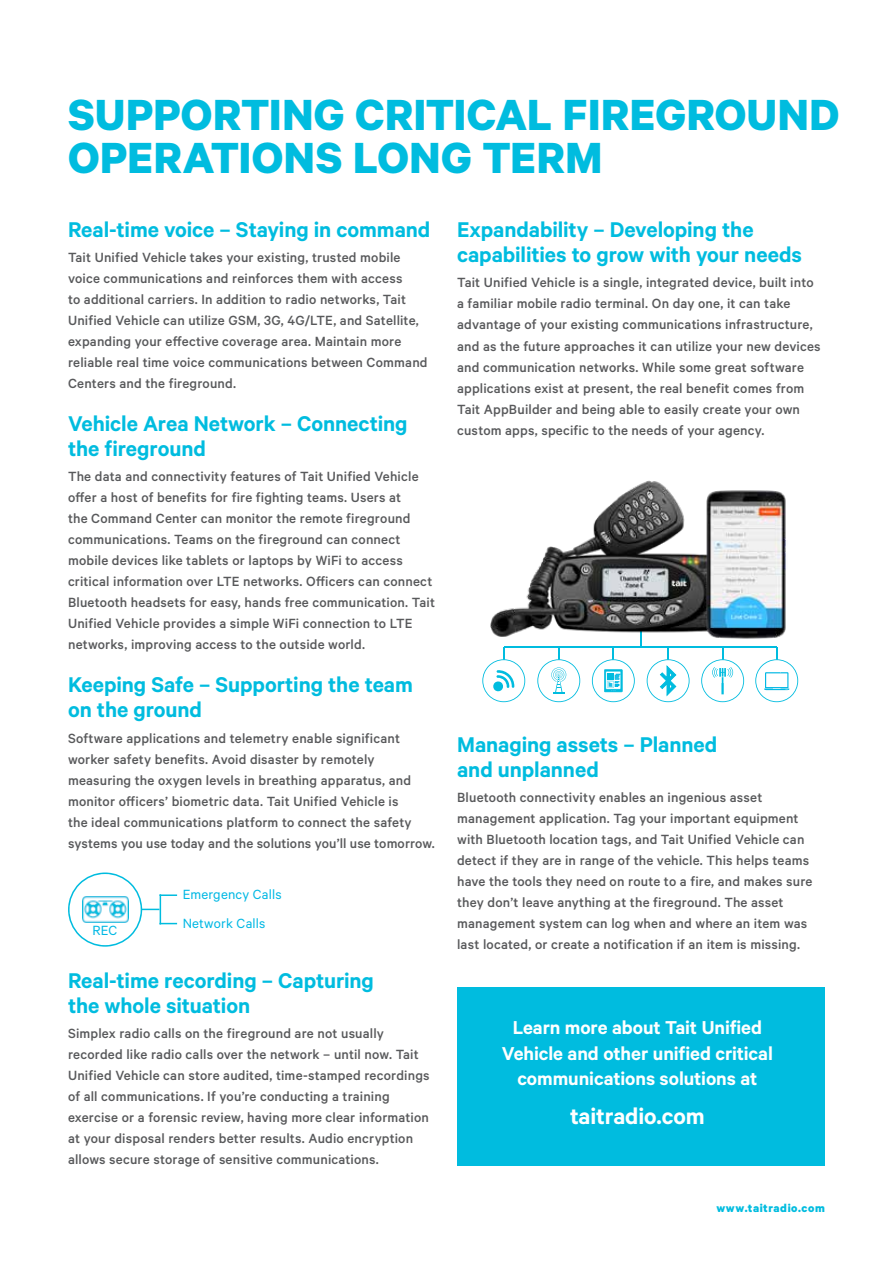
<style>
.page{position:relative;width:893px;height:1263px;background:#fff}
.page>*{position:absolute;margin:0;border:0;box-sizing:border-box;transform-origin:0 0}
.t1{font:700 49.05px/43.5px "Calibre";letter-spacing:.01em;color:#00bcdf}
.t2{font:600 25.5px "Calibre";letter-spacing:-.005em;color:#fff}
.t3{font:600 24px/25.5px "Calibre";letter-spacing:-.005em;color:#00bcdf}
.t4{font:600 21px/25.5px "Calibre";letter-spacing:-.005em;color:#fff;text-align:center}
.t5{font:500 15px/21px "Calibre";letter-spacing:.01em;color:#58595b}
.t6{font:15px/28.3px "Calibre";letter-spacing:.01em;color:#00b8e4}
.t7{font:700 12.75px "Calibre";letter-spacing:.045em;color:#00bcdf}
</style>
<div class="page">
<div style="left:457px;top:987px;width:368px;height:178px;background:#00bcdf"></div>
<hr style="left:504px;top:646px;width:272px;height:1px;background:#00bcdf">
<svg style="left:482px;top:647px;width:43px;height:55px"></svg>
<svg style="left:537px;top:647px;width:43px;height:55px"></svg>
<svg style="left:755px;top:647px;width:43px;height:55px"></svg>
<svg style="left:592px;top:647px;width:43px;height:55px"></svg>
<svg style="left:701px;top:647px;width:43px;height:55px"></svg>
<svg style="left:641px;top:638px;width:49px;height:64px"></svg>
<img style="left:490px;top:480px;width:216px;height:158px">
<img style="left:706px;top:490px;width:80px;height:149px">
<svg style="left:68px;top:872px;width:109px;height:75px"></svg>
<hr style="left:160px;top:894px;width:1px;height:30px;background:#00bcdf">
<h1 class="t1" style="left:68px;top:91px;width:773px">SUPPORTING CRITICAL FIREGROUND<br>OPERATIONS LONG TERM</h1>
<h3 class="t3" style="left:68px;top:216px;width:364px">Real-time voice – Staying in command</h3>
<p class="t5" style="left:68px;top:246px;width:361px">Tait Unified Vehicle takes your existing, trusted mobile voice communications and reinforces them with access<br>to additional carriers. In addition to radio networks, Tait Unified Vehicle can utilize GSM, 3G, 4G/LTE, and Satellite, expanding your effective coverage area. Maintain more reliable real time voice communications between Command Centers and the fireground.</p>
<h3 class="t3" style="left:68px;top:410px;width:341px">Vehicle Area Network – Connecting the fireground</h3>
<p class="t5" style="left:68px;top:466px;width:368px">The data and connectivity features of Tait Unified Vehicle offer a host of benefits for fire fighting teams. Users at<br>the Command Center can monitor the remote fireground communications. Teams on the fireground can connect mobile devices like tablets or laptops by WiFi to access critical information over LTE networks. Officers can connect Bluetooth headsets for easy, hands free communication. Tait Unified Vehicle provides a simple WiFi connection to LTE networks, improving access to the outside world.</p>
<h3 class="t3" style="left:68px;top:671px;width:346px">Keeping Safe – Supporting the team on the ground</h3>
<p class="t5" style="left:68px;top:727px;width:368px">Software applications and telemetry enable significant worker safety benefits. Avoid disaster by remotely measuring the oxygen levels in breathing apparatus, and monitor officers’ biometric data. Tait Unified Vehicle is<br>the ideal communications platform to connect the safety systems you use today and the solutions you’ll use tomorrow.</p>
<p class="t6" style="left:92px;top:916px;width:26px">REC</p>
<p class="t6" style="left:183px;top:880px;width:100px">Emergency Calls<br>Network Calls</p>
<h3 class="t3" style="left:68px;top:967px;width:307px">Real-time recording – Capturing the whole situation</h3>
<p class="t5" style="left:68px;top:1023px;width:363px">Simplex radio calls on the fireground are not usually recorded like radio calls over the network – until now. Tait Unified Vehicle can store audited, time-stamped recordings of all communications. If you’re conducting a training exercise or a forensic review, having more clear information at your disposal renders better results. Audio encryption allows secure storage of sensitive communications.</p>
<h3 class="t3" style="left:457px;top:216px;width:346px">Expandability – Developing the capabilities to grow with your needs</h3>
<p class="t5" style="left:457px;top:272px;width:365px">Tait Unified Vehicle is a single, integrated device, built into a familiar mobile radio terminal. On day one, it can take advantage of your existing communications infrastructure, and as the future approaches it can utilize your new devices and communication networks. While some great software applications exist at present, the real benefit comes from Tait AppBuilder and being able to easily create your own custom apps, specific to the needs of your agency.</p>
<h3 class="t3" style="left:457px;top:731px;width:262px">Managing assets – Planned and unplanned</h3>
<p class="t5" style="left:457px;top:787px;width:357px">Bluetooth connectivity enables an ingenious asset management application. Tag your important equipment with Bluetooth location tags, and Tait Unified Vehicle can detect if they are in range of the vehicle. This helps teams have the tools they need on route to a fire, and makes sure they don’t leave anything at the fireground. The asset management system can log when and where an item was last located, or create a notification if an item is missing.</p>
<h3 class="t4" style="left:502px;top:1014px;width:272px">Learn more about Tait Unified<br>Vehicle and other unified critical communications solutions at</h3>
<h2 class="t2" style="left:570px;top:1100px;width:136px">taitradio.com</h2>
<p class="t7" style="left:716px;top:1200px;width:110px">www.taitradio.com</p>
</div>
